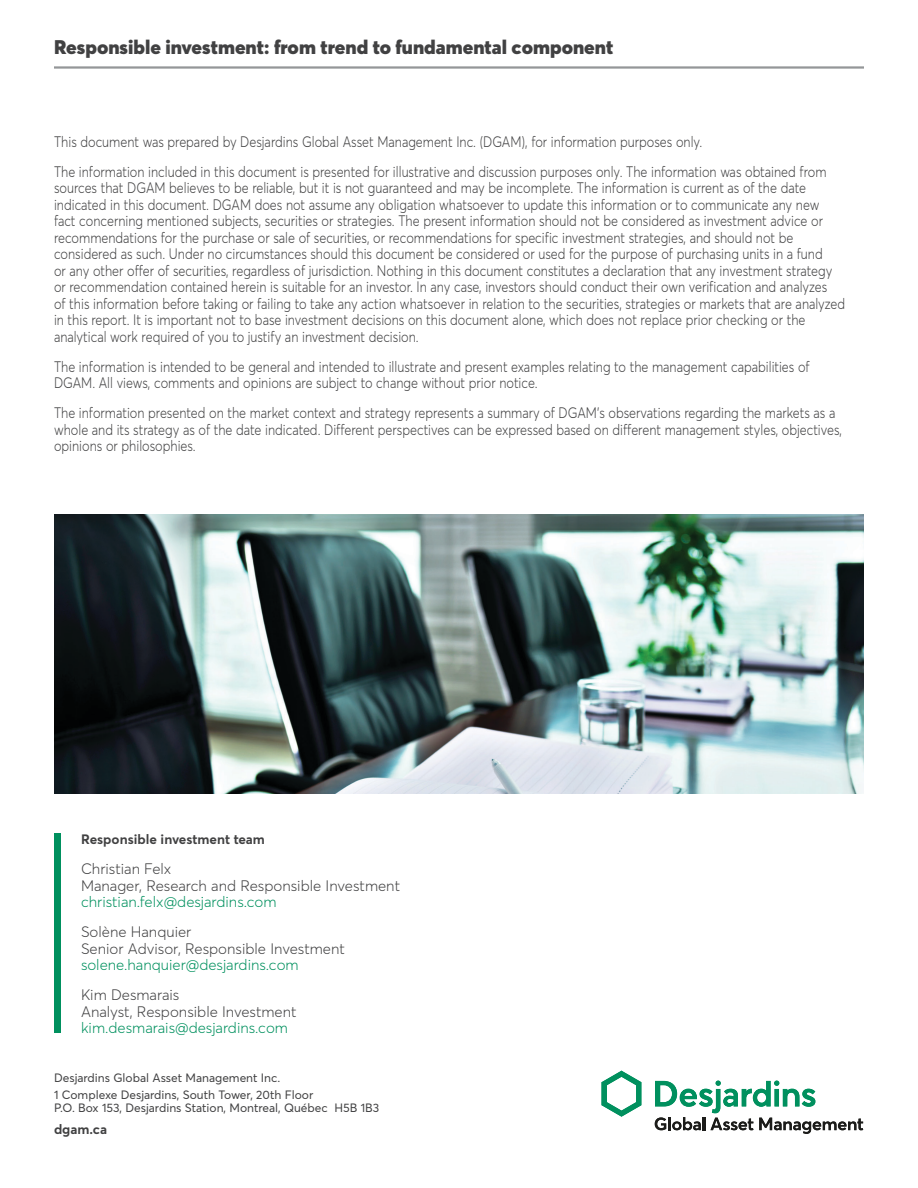
<style>
.page{position:relative;width:918px;height:1188px;background:#fff}
.page>*{position:absolute;margin:0;border:0;box-sizing:border-box;transform-origin:0 0}
.t1{font:900 19.5px "Averta";color:#414142}
.t2{font:300 15px/16.5px "Averta";color:#414142;scale:.85 1}
.t3{font:300 15px/16.5px "Averta";color:#414142}
.t4{font:700 13.5px "Averta";color:#414142}
.t5{font:12px/17px "Averta";color:#414142}
.s1{color:#00905e}
</style>
<div class="page">
<hr style="left:54px;top:66px;width:810px;height:3px;background:#949698">
<img style="left:602px;top:1071px;width:39px;height:46px">
<svg style="left:655px;top:1081px;width:208px;height:53px"></svg>
<div style="left:54px;top:833px;width:7px;height:199px;background:#00905e"></div>
<img style="left:54px;top:514px;width:810px;height:280px">
<h1 class="t1" style="left:54px;top:34px;width:561px">Responsible investment: from trend to fundamental component</h1>
<p class="t2" style="left:54px;top:133px;width:764px">This document was prepared by Desjardins Global Asset Management Inc. (DGAM), for information purposes only.</p>
<p class="t2" style="left:54px;top:163px;width:932px">The information included in this document is presented for illustrative and discussion purposes only. The information was obtained from sources that DGAM believes to be reliable, but it is not guaranteed and may be incomplete. The information is current as of the date indicated in this document. DGAM does not assume any obligation whatsoever to update this information or to communicate any new<br>fact concerning mentioned subjects, securities or strategies. The present information should not be considered as investment advice or recommendations for the purchase or sale of securities, or recommendations for specific investment strategies, and should not be considered as such. Under no circumstances should this document be considered or used for the purpose of purchasing units in a fund<br>or any other offer of securities, regardless of jurisdiction. Nothing in this document constitutes a declaration that any investment strategy or recommendation contained herein is suitable for an investor. In any case, investors should conduct their own verification and analyzes<br>of this information before taking or failing to take any action whatsoever in relation to the securities, strategies or markets that are analyzed in this report. It is important not to base investment decisions on this document alone, which does not replace prior checking or the analytical work required of you to justify an investment decision.</p>
<p class="t2" style="left:54px;top:358px;width:891px">The information is intended to be general and intended to illustrate and present examples relating to the management capabilities of<br>DGAM. All views, comments and opinions are subject to change without prior notice.</p>
<p class="t2" style="left:54px;top:404px;width:929px">The information presented on the market context and strategy represents a summary of DGAM’s observations regarding the markets as a whole and its strategy as of the date indicated. Different perspectives can be expressed based on different management styles, objectives, opinions or philosophies.</p>
<p class="t4" style="left:81px;top:831px;width:186px">Responsible investment team</p>
<p class="t3" style="left:81px;top:861px;width:321px">Christian Felx<br>Manager, Research and Responsible Investment <span class="s1">christian.felx@desjardins.com</span></p>
<p class="t3" style="left:81px;top:924px;width:265px">Solène Hanquier<br>Senior Advisor, Responsible Investment <span class="s1">solene.hanquier@desjardins.com</span></p>
<p class="t3" style="left:81px;top:987px;width:217px">Kim Desmarais<br>Analyst, Responsible Investment <span class="s1">kim.desmarais@desjardins.com</span></p>
<p class="t5" style="left:54px;top:1069px;width:261px">Desjardins Global Asset Management Inc.<br>1 Complexe Desjardins, South Tower, 20th Floor</p>
<p class="t5" style="left:54px;top:1100px;width:327px">P.O. Box 153, Desjardins Station, Montreal, Québec H5B 1B3</p>
<p class="t4" style="left:54px;top:1121px;width:55px">dgam.ca</p>
</div>
